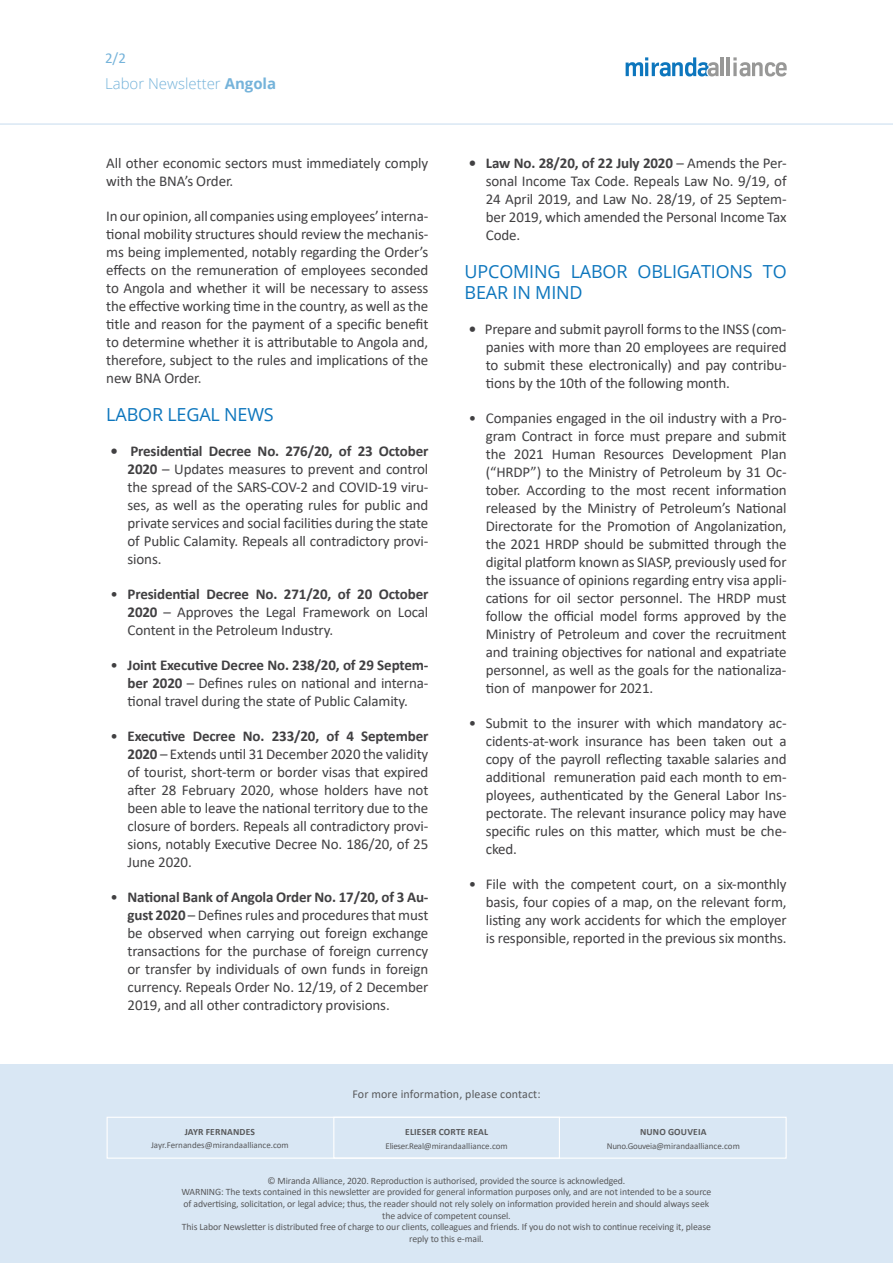
<style>
.page{position:relative;width:893px;height:1263px;background:#fff}
.page>*{position:absolute;margin:0;border:0;box-sizing:border-box;transform-origin:0 0}
.t1{font:18px/21px "Open Sans";letter-spacing:-.01em;color:#0d76bd}
.t2{font:15px/18px "Calibri";letter-spacing:-.01em;color:#414042;text-align:justify}
.t3{font:300 15px "Open Sans";color:#75b3da}
.t4{font:15px "Calibri";color:#75b3da}
.t5{font:12px "Calibri";letter-spacing:.01em;color:#58595b}
.t6{font:9.75px/11.7px "Calibri";letter-spacing:-.01em;color:#58595b;text-align:center}
.t7{font:700 9.6px "Calibri";letter-spacing:.02em;color:#58595b}
.t8{font:9px "Calibri";color:#58595b}
.s1{font-weight:700}
</style>
<div class="page">
<hr style="left:0;top:123px;width:893px;height:2px;background:#d9e7f4">
<svg style="left:626px;top:57px;width:92px;height:19px"></svg>
<hr style="left:720px;top:57px;width:3px;height:19px;background:#989897">
<hr style="left:727px;top:57px;width:3px;height:19px;background:#989897">
<svg style="left:733px;top:57px;width:54px;height:19px"></svg>
<div style="left:0;top:1064px;width:893px;height:199px;background:#d9e7f4"></div>
<div style="left:107px;top:1117px;width:680px;height:42px;border:1px solid #fff"></div>
<div style="left:333px;top:1117px;width:227px;height:42px;border:1px solid #fff"></div>
<p class="t4" style="left:105px;top:47px;width:22px">2/2</p>
<p class="t3" style="left:105px;top:73px;width:173px">Labor Newsletter <span class="s1">Angola</span></p>
<p class="t2" style="left:106px;top:154px;width:324px">All other economic sectors must immediately comply with the BNA’s Order.</p>
<p class="t2" style="left:106px;top:207px;width:324px">In our opinion, all companies using employees’ interna&shy;tional mobility structures should review the mechanis&shy;ms being implemented, notably regarding the Order’s effects on the remuneration of employees seconded to Angola and whether it will be necessary to assess the effective working time in the country, as well as the title and reason for the payment of a specific benefit to determine whether it is attributable to Angola and, therefore, subject to the rules and implications of the new BNA Order.</p>
<p class="t1" style="left:106px;top:404px;width:169px">LABOR LEGAL NEWS</p>
<p class="t2" style="left:128px;top:442px;width:302px;text-indent:-17px"><span class="s1">• Presidential Decree No. 276/20, of 23 October 2020</span> – Updates measures to prevent and control the spread of the SARS-COV-2 and COVID-19 viru&shy;ses, as well as the operating rules for public and private services and social facilities during the state of Public Calamity. Repeals all contradictory provi&shy;sions.</p>
<p class="t2" style="left:128px;top:585px;width:302px;text-indent:-17px">• <span class="s1">Presidential Decree No. 271/20, of 20 October 2020</span> – Approves the Legal Framework on Local Content in the Petroleum Industry.</p>
<p class="t2" style="left:128px;top:656px;width:302px;text-indent:-17px">• <span class="s1">Joint Executive Decree No. 238/20, of 29 Septem&shy;ber 2020</span> – Defines rules on national and interna&shy;tional travel during the state of Public Calamity.</p>
<p class="t2" style="left:128px;top:727px;width:302px;text-indent:-17px">• <span class="s1">Executive Decree No. 233/20, of 4 September 2020</span> – Extends until 31 December 2020 the validity of tourist, short-term or border visas that expired after 28 February 2020, whose holders have not been able to leave the national territory due to the closure of borders. Repeals all contradictory provi&shy;sions, notably Executive Decree No. 186/20, of 25<br>June 2020.</p>
<p class="t2" style="left:128px;top:888px;width:302px;text-indent:-17px">• <span class="s1">National Bank of Angola Order No. 17/20, of 3 Au&shy;gust 2020</span> – Defines rules and procedures that must be observed when carrying out foreign exchange transactions for the purchase of foreign currency or transfer by individuals of own funds in foreign currency. Repeals Order No. 12/19, of 2 December 2019, and all other contradictory provisions.</p>
<p class="t2" style="left:486px;top:154px;width:302px;text-indent:-17px"><span class="s1">• Law No. 28/20, of 22 July 2020</span> – Amends the Per&shy;sonal Income Tax Code. Repeals Law No. 9/19, of 24 April 2019, and Law No. 28/19, of 25 Septem&shy;ber 2019, which amended the Personal Income Tax Code.</p>
<p class="t1" style="left:465px;top:261px;width:324px">UPCOMING LABOR OBLIGATIONS TO<br>BEAR IN MIND</p>
<p class="t2" style="left:486px;top:320px;width:302px;text-indent:-17px"><span class="s1">•</span> Prepare and submit payroll forms to the INSS (com&shy;panies with more than 20 employees are required to submit these electronically) and pay contribu&shy;tions by the 10th of the following month.</p>
<p class="t2" style="left:486px;top:409px;width:302px;text-indent:-17px">• Companies engaged in the oil industry with a Pro&shy;gram Contract in force must prepare and submit the 2021 Human Resources Development Plan (“HRDP”) to the Ministry of Petroleum by 31 Oc&shy;tober. According to the most recent information released by the Ministry of Petroleum’s National Directorate for the Promotion of Angolanization, the 2021 HRDP should be submitted through the digital platform known as SIASP, previously used for the issuance of opinions regarding entry visa appli&shy;cations for oil sector personnel. The HRDP must follow the official model forms approved by the Ministry of Petroleum and cover the recruitment and training objectives for national and expatriate personnel, as well as the goals for the nationaliza&shy;tion of manpower for 2021.</p>
<p class="t2" style="left:486px;top:714px;width:302px;text-indent:-17px">• Submit to the insurer with which mandatory ac&shy;cidents-at-work insurance has been taken out a copy of the payroll reflecting taxable salaries and additional remuneration paid each month to em&shy;ployees, authenticated by the General Labor Ins&shy;pectorate. The relevant insurance policy may have specific rules on this matter, which must be che&shy;cked.</p>
<p class="t2" style="left:486px;top:875px;width:302px;text-indent:-17px">• File with the competent court, on a six-monthly basis, four copies of a map, on the relevant form, listing any work accidents for which the employer is responsible, reported in the previous six months.</p>
<p class="t7" style="left:185px;top:1124px;width:43px">Jayr Fernandes</p>
<p class="t8" style="left:151px;top:1139px;width:139px">Jayr.Fernandes@mirandaalliance.com</p>
<p class="t5" style="left:352px;top:1085px;width:190px">For more information, please contact:</p>
<p class="t7" style="left:405px;top:1124px;width:69px">Elieser Corte Real</p>
<p class="t8" style="left:386px;top:1139px;width:124px">Elieser.Real@mirandaalliance.com</p>
<p class="t7" style="left:640px;top:1124px;width:67px">Nuno Gouveia</p>
<p class="t8" style="left:607px;top:1139px;width:135px">Nuno.Gouveia@mirandaalliance.com</p>
<p class="t6" style="left:181px;top:1174px;width:531px">© Miranda Alliance, 2020. Reproduction is authorised, provided the source is acknowledged.<br>WARNING: The texts contained in this newsletter are provided for general information purposes only, and are not intended to be a source of advertising, solicitation, or legal advice; thus, the reader should not rely solely on information provided herein and should always seek the advice of competent counsel.<br>This Labor Newsletter is distributed free of charge to our clients, colleagues and friends. If you do not wish to continue receiving it, please reply to this e-mail.</p>
</div>
